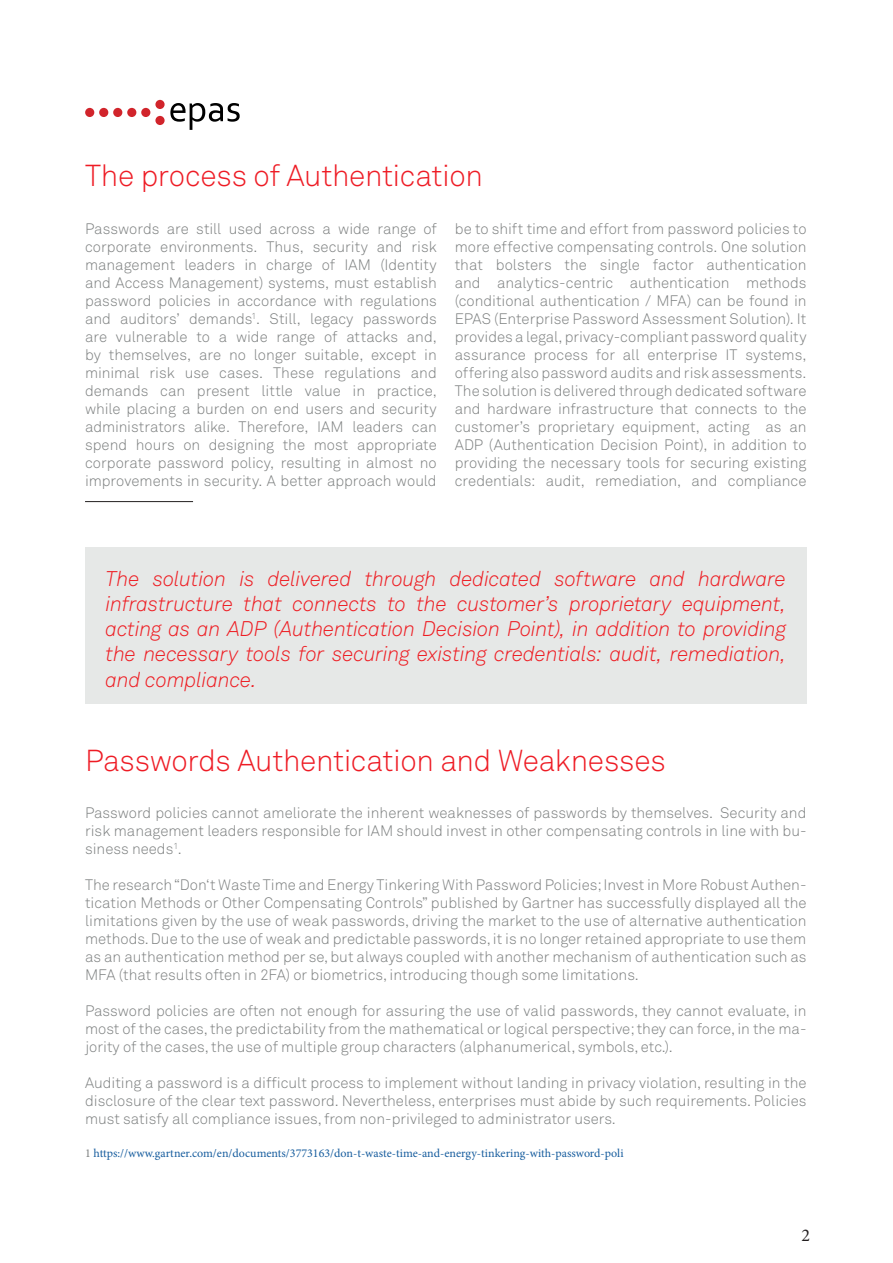
<style>
.page{position:relative;width:893px;height:1263px;background:#fff}
.page>*{position:absolute;margin:0;border:0;box-sizing:border-box;transform-origin:0 0}
.t1{font:30px "Akkurat Light Pro";letter-spacing:-.015em;color:#ee1c25}
.t2{font:italic 300 21px/25.2px "Akkurat";letter-spacing:-.015em;color:#ee1d23;text-align:justify}
.t3{font:18px "Minion Pro";color:#231f20}
.t4{font:15px/18px "Akkurat Light Pro";color:#7c7f7f;text-align:justify}
.t5{font:12px "Minion Pro";color:#175d9e}
.s1{color:#7c7f7f}
</style>
<div class="page">
<hr style="left:85px;top:501px;width:108px;height:1px;background:#231f20">
<svg style="left:170px;top:103px;width:70px;height:27px"></svg>
<div style="left:85px;top:108px;width:9px;height:9px;background:#d1242b;border-radius:50%"></div>
<div style="left:99px;top:108px;width:9px;height:9px;background:#d1242b;border-radius:50%"></div>
<div style="left:113px;top:108px;width:9px;height:9px;background:#d1242b;border-radius:50%"></div>
<div style="left:127px;top:108px;width:9px;height:9px;background:#d1242b;border-radius:50%"></div>
<div style="left:141px;top:108px;width:9px;height:9px;background:#d1242b;border-radius:50%"></div>
<div style="left:155px;top:116px;width:10px;height:9px;background:#d1242b;border-radius:50%"></div>
<div style="left:155px;top:100px;width:10px;height:9px;background:#d1242b;border-radius:50%"></div>
<div style="left:85px;top:547px;width:721px;height:157px;background:#e6e8e7"></div>
<p class="t1" style="left:85px;top:158px;width:399px">The process of Authentication</p>
<p class="t4" style="left:85px;top:220px;width:353px">Passwords are still used across a wide range of corporate environments. Thus, security and risk management leaders in charge of IAM (Identity and Access Management) systems, must establish password policies in accordance with regulations and auditors’ demands<sup>1</sup>. Still, legacy passwords are vulnerable to a wide range of attacks and, by themselves, are no longer suitable, except in minimal risk use cases. These regulations and demands can present little value in practice, while placing a burden on end users and security administrators alike. Therefore, IAM leaders can spend hours on designing the most appropriate corporate password policy, resulting in almost no improvements in security. A better approach would</p>
<p class="t4" style="left:455px;top:220px;width:353px">be to shift time and effort from password policies to more effective compensating controls. One solution that bolsters the single factor authentication and analytics-centric authentication methods (conditional authentication / MFA) can be found in EPAS (Enterprise Password Assessment Solution). It provides a legal, privacy-compliant password quality assurance process for all enterprise IT systems, offering also password audits and risk assessments.<br>The solution is delivered through dedicated software and hardware infrastructure that connects to the customer’s proprietary equipment, acting as an ADP (Authentication Decision Point), in addition to providing the necessary tools for securing existing credentials: audit, remediation, and compliance</p>
<p class="t2" style="left:106px;top:566px;width:682px">The solution is delivered through dedicated software and hardware infrastructure that connects to the customer’s proprietary equipment, acting as an ADP (Authentication Decision Point), in addition to providing the necessary tools for securing existing credentials: audit, remediation, and compliance.</p>
<p class="t1" style="left:85px;top:743px;width:582px">Passwords Authentication and Weaknesses</p>
<p class="t4" style="left:85px;top:804px;width:723px">Password policies cannot ameliorate the inherent weaknesses of passwords by themselves. Security and risk management leaders responsible for IAM should invest in other compensating controls in line with bu&shy;siness needs<sup>1</sup>.</p>
<p class="t4" style="left:85px;top:876px;width:723px">The research “Don‘t Waste Time and Energy Tinkering With Password Policies; Invest in More Robust Authen&shy;tication Methods or Other Compensating Controls” published by Gartner has successfully displayed all the limitations given by the use of weak passwords, driving the market to the use of alternative authentication methods. Due to the use of weak and predictable passwords, it is no longer retained appropriate to use them as an authentication method per se, but always coupled with another mechanism of authentication such as MFA (that results often in 2FA) or biometrics, introducing though some limitations.</p>
<p class="t4" style="left:85px;top:1002px;width:723px">Password policies are often not enough for assuring the use of valid passwords, they cannot evaluate, in most of the cases, the predictability from the mathematical or logical perspective; they can force, in the ma&shy;jority of the cases, the use of multiple group characters (alphanumerical, symbols, etc.).</p>
<p class="t4" style="left:85px;top:1074px;width:723px">Auditing a password is a difficult process to implement without landing in privacy violation, resulting in the disclosure of the clear text password. Nevertheless, enterprises must abide by such requirements. Policies must satisfy all compliance issues, from non-privileged to administrator users.</p>
<p class="t5" style="left:85px;top:1145px;width:540px"><span class="s1">1</span> https://www.gartner.com/en/documents/3773163/don-t-waste-time-and-energy-tinkering-with-password-poli</p>
<p class="t3" style="left:801px;top:1223px;width:10px">2</p>
</div>
